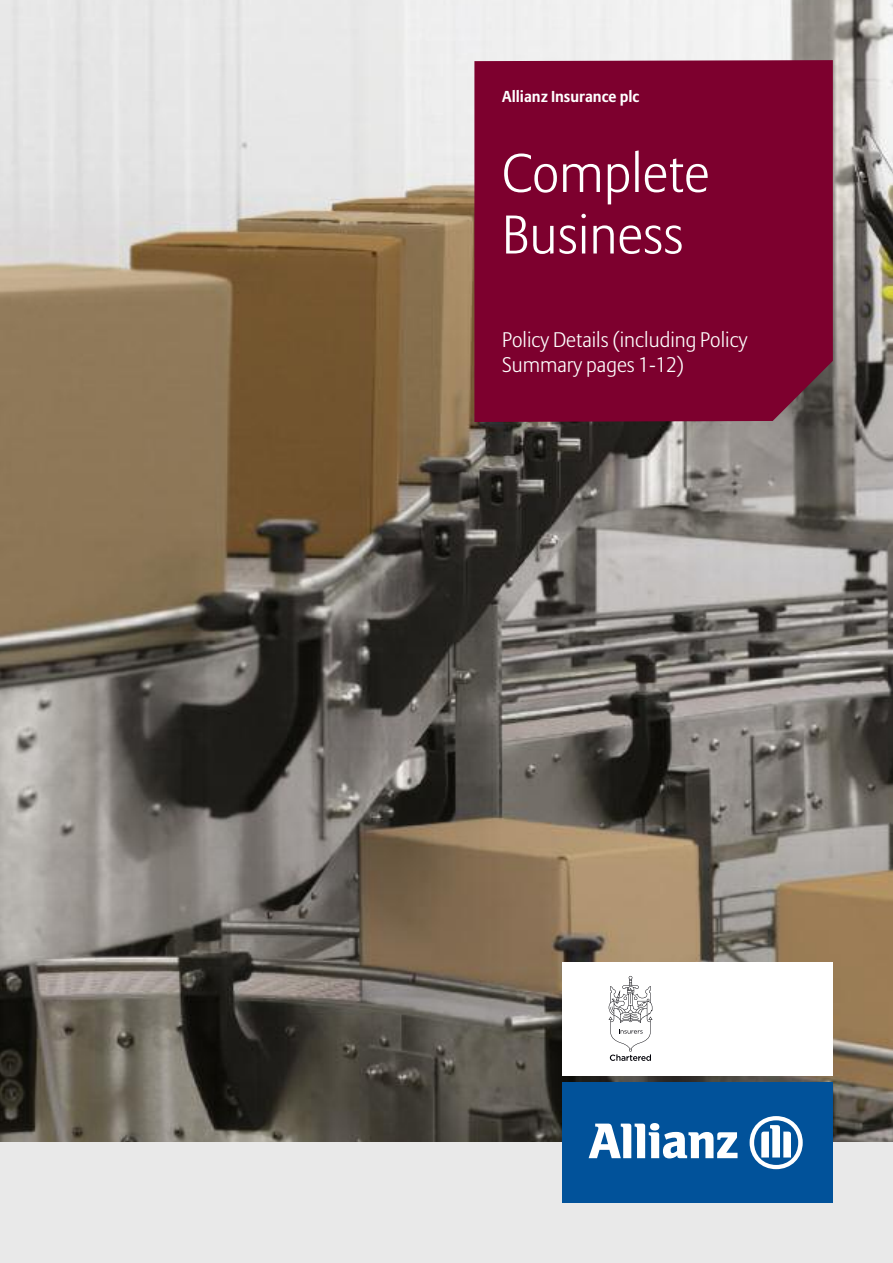
<style>
.page{position:relative;width:893px;height:1263px;background:#fff}
.page>*{position:absolute;margin:0;border:0;box-sizing:border-box;transform-origin:0 0}
.t1{font:300 54px/61.5px "Allianz Sans";color:#fff}
.t2{font:300 21px/25.2px "Allianz Sans";color:#fff}
.t3{font:700 15.75px "Allianz Sans";color:#fff}
</style>
<div class="page">
<img style="left:0;top:0;width:893px;height:1142px">
<div style="left:0;top:1142px;width:893px;height:121px;background:#e9e9e9"></div>
<div style="left:562px;top:1082px;width:270px;height:121px;background:#01529a"></div>
<svg style="left:589px;top:1123px;width:148px;height:35px"></svg>
<svg style="left:750px;top:1116px;width:53px;height:53px"></svg>
<div style="left:474px;top:60px;width:359px;height:362px;background:#7d002e"></div>
<div style="left:562px;top:963px;width:270px;height:113px;background:#fff"></div>
<svg style="left:609px;top:976px;width:43px;height:85px"></svg>
<p class="t3" style="left:502px;top:91px;width:139px">Allianz Insurance plc</p>
<h1 class="t1" style="left:502px;top:147px;width:209px">Complete<br>Business</h1>
<p class="t2" style="left:502px;top:329px;width:247px">Policy Details (including Policy<br>Summary pages 1-12)</p>
</div>
